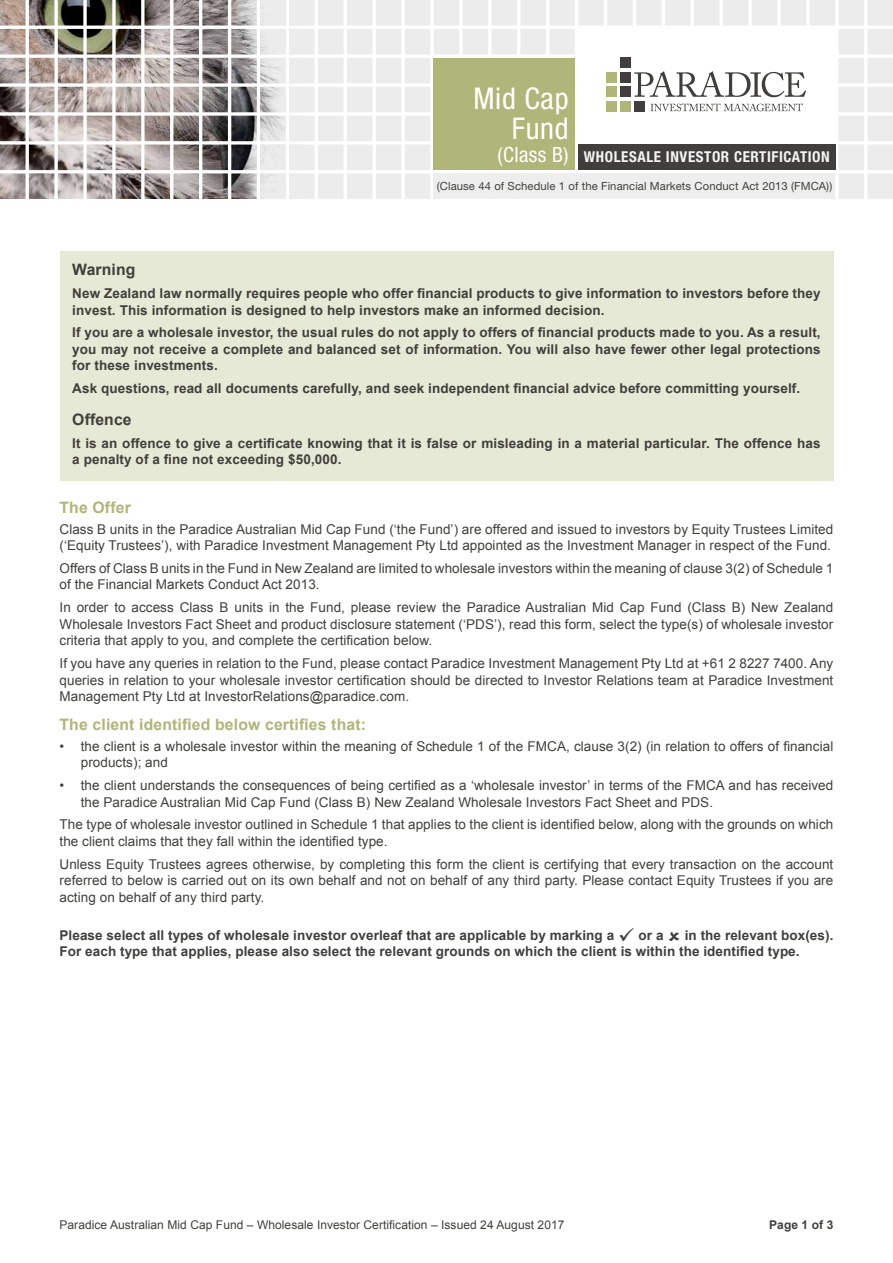
<style>
.page{position:relative;width:893px;height:1263px;background:#fff}
.page>*{position:absolute;margin:0;border:0;box-sizing:border-box;transform-origin:0 0}
.t1{font:condensed 30px/30px "Helvetica Neue LT";letter-spacing:.02em;color:#fff;text-align:right}
.t2{font:700 15.75px "Arial";letter-spacing:.01em;color:#b0b579}
.t3{font:700 15.75px "Arial";letter-spacing:.01em;color:#403f3b}
.t4{font:700 condensed 15px "Helvetica Neue LT";letter-spacing:.04em;color:#fff}
.t5{font:13.5px/16.5px "Arial";letter-spacing:.005em;color:#403f3b}
.t6{font:700 13.5px/16.5px "Arial";letter-spacing:.01em;color:#403f3b}
.t7{font:12px "Arial";letter-spacing:.005em;color:#403f3b}
.t8{font:700 12px "Arial";letter-spacing:.01em;color:#403f3b}
.t9{font:11.25px "Helvetica Neue LT";letter-spacing:.01em;color:#403f3b}
.s1{font-weight:400;font-size:21px}
</style>
<div class="page">
<hr style="left:0;top:0;width:1px;height:1263px;background:#f6f6ef">
<div style="left:60px;top:251px;width:773px;height:229px;background:#e7e9d7"></div>
<svg style="left:305px;top:0;width:588px;height:199px;fill:#edeced"></svg>
<img style="left:0;top:0;width:305px;height:199px">
<div style="left:434px;top:58px;width:141px;height:112px;background:#b0b579"></div>
<div style="left:577px;top:29px;width:258px;height:113px;background:#fff"></div>
<div style="left:578px;top:144px;width:257px;height:26px;background:#403f3b"></div>
<div style="left:606px;top:72px;width:10px;height:10px;background:#b0b579"></div>
<div style="left:620px;top:58px;width:10px;height:10px;background:#403f3b"></div>
<div style="left:606px;top:87px;width:10px;height:10px;background:#b0b579"></div>
<div style="left:606px;top:101px;width:10px;height:10px;background:#b0b579"></div>
<div style="left:620px;top:101px;width:10px;height:10px;background:#b0b579"></div>
<div style="left:620px;top:72px;width:10px;height:10px;background:#403f3b"></div>
<div style="left:620px;top:87px;width:10px;height:10px;background:#403f3b"></div>
<div style="left:635px;top:101px;width:10px;height:10px;background:#403f3b"></div>
<svg style="left:634px;top:71px;width:172px;height:26px"></svg>
<svg style="left:650px;top:103px;width:153px;height:8px"></svg>
<div style="left:434px;top:173px;width:401px;height:26px;background:#eee"></div>
<h1 class="t1" style="left:474px;top:84px;width:97px">Mid Cap<br>Fund</h1>
<p class="t4" style="left:498px;top:147px;width:334px"><span class="s1">(Class B)</span> WHOLESALE INVESTOR CERTIFICATION</p>
<p class="t9" style="left:437px;top:179px;width:397px">(Clause 44 of Schedule 1 of the Financial Markets Conduct Act 2013 (FMCA))</p>
<p class="t3" style="left:72px;top:259px;width:65px">Warning</p>
<p class="t6" style="left:72px;top:285px;width:750px">New Zealand law normally requires people who offer financial products to give information to investors before they invest. This information is designed to help investors make an informed decision.</p>
<p class="t6" style="left:72px;top:325px;width:750px;text-align:justify">If you are a wholesale investor, the usual rules do not apply to offers of financial products made to you. As a result, you may not receive a complete and balanced set of information. You will also have fewer other legal protections for these investments.</p>
<p class="t6" style="left:72px;top:381px;width:729px">Ask questions, read all documents carefully, and seek independent financial advice before committing yourself.</p>
<p class="t3" style="left:72px;top:409px;width:61px">Offence</p>
<p class="t6" style="left:72px;top:435px;width:750px">It is an offence to give a certificate knowing that it is false or misleading in a material particular. The offence has a penalty of a fine not exceeding $50,000.</p>
<p class="t2" style="left:60px;top:497px;width:73px">The Offer</p>
<p class="t5" style="left:60px;top:521px;width:775px">Class B units in the Paradice Australian Mid Cap Fund (‘the Fund’) are offered and issued to investors by Equity Trustees Limited (‘Equity Trustees’), with Paradice Investment Management Pty Ltd appointed as the Investment Manager in respect of the Fund.</p>
<p class="t5" style="left:60px;top:560px;width:775px">Offers of Class B units in the Fund in New Zealand are limited to wholesale investors within the meaning of clause 3(2) of Schedule 1 of the Financial Markets Conduct Act 2013.</p>
<p class="t5" style="left:60px;top:599px;width:775px;text-align:justify">In order to access Class B units in the Fund, please review the Paradice Australian Mid Cap Fund (Class B) New Zealand Wholesale Investors Fact Sheet and product disclosure statement (‘PDS’), read this form, select the type(s) of wholesale investor criteria that apply to you, and complete the certification below.</p>
<p class="t5" style="left:60px;top:655px;width:775px;text-align:justify">If you have any queries in relation to the Fund, please contact Paradice Investment Management Pty Ltd at +61 2 8227 7400. Any queries in relation to your wholesale investor certification should be directed to Investor Relations team at Paradice Investment Management Pty Ltd at InvestorRelations@paradice.com.</p>
<p class="t2" style="left:60px;top:714px;width:308px">The client identified below certifies that:</p>
<p class="t5" style="left:81px;top:738px;width:754px;text-indent:-21px">• the client is a wholesale investor within the meaning of Schedule 1 of the FMCA, clause 3(2) (in relation to offers of financial products); and</p>
<p class="t5" style="left:81px;top:777px;width:754px;text-indent:-21px">• the client understands the consequences of being certified as a ‘wholesale investor’ in terms of the FMCA and has received the Paradice Australian Mid Cap Fund (Class B) New Zealand Wholesale Investors Fact Sheet and PDS.</p>
<p class="t5" style="left:60px;top:816px;width:775px">The type of wholesale investor outlined in Schedule 1 that applies to the client is identified below, along with the grounds on which the client claims that they fall within the identified type.</p>
<p class="t5" style="left:60px;top:856px;width:775px;text-align:justify">Unless Equity Trustees agrees otherwise, by completing this form the client is certifying that every transaction on the account referred to below is carried out on its own behalf and not on behalf of any third party. Please contact Equity Trustees if you are acting on behalf of any third party.</p>
<p class="t6" style="left:60px;top:927px;width:605px">Please select all types of wholesale investor overleaf that are applicable by marking a ✓ or a</p>
<p class="t6" style="left:60px;top:927px;width:775px;text-indent:625px">in the relevant box(es).<br>For each type that applies, please also select the relevant grounds on which the client is within the identified type.</p>
<p class="t7" style="left:60px;top:1217px;width:506px">Paradice Australian Mid Cap Fund – Wholesale Investor Certification – Issued 24 August 2017</p>
<p class="t8" style="left:769px;top:1217px;width:66px">Page 1 of 3</p>
</div>
